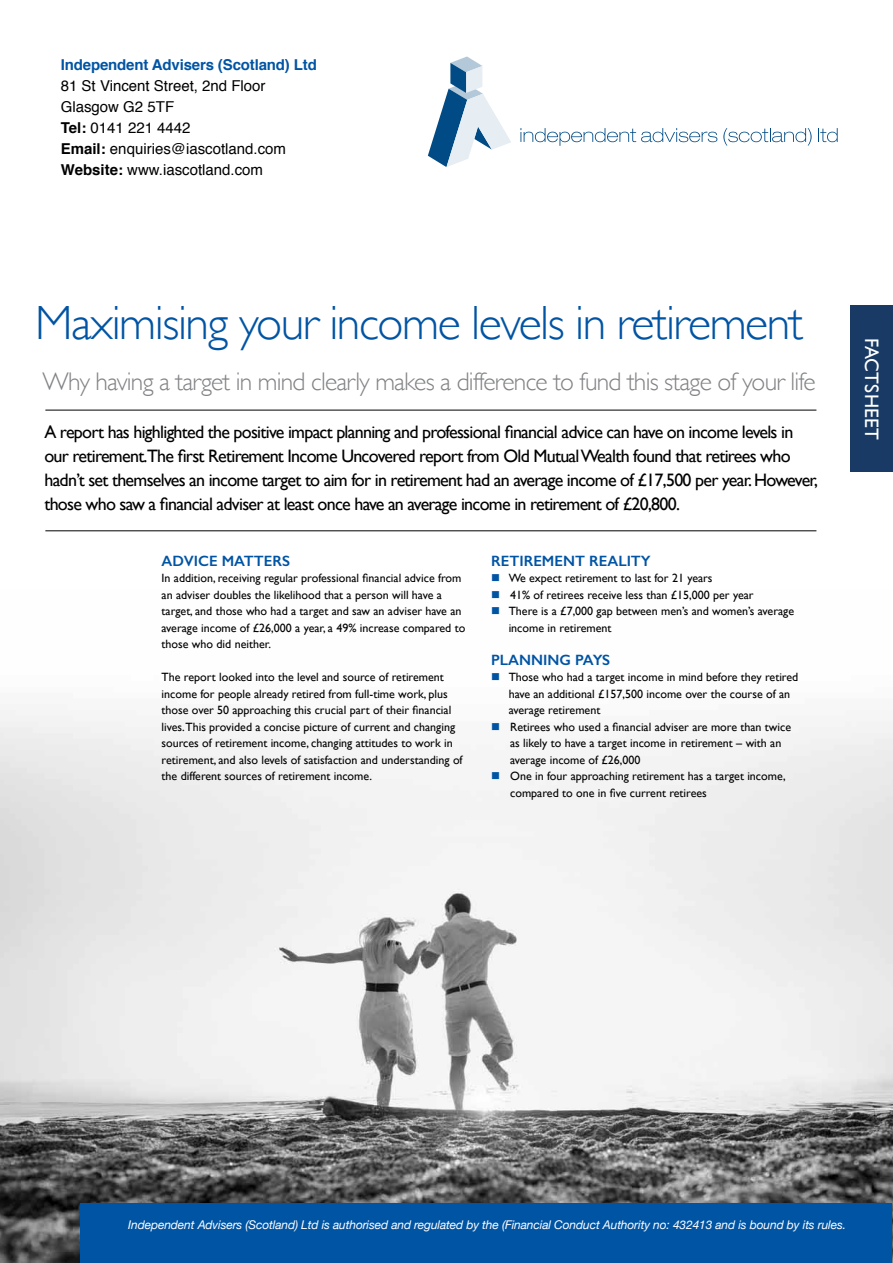
<style>
.page{position:relative;width:893px;height:1263px;background:#fff}
.page>*{position:absolute;margin:0;border:0;box-sizing:border-box;transform-origin:0 0}
.t1{font:300 48px "Gill Sans";letter-spacing:-.03em;color:#0054a4}
.t2{font:300 25.5px "Gill Sans";letter-spacing:-.03em;color:#808285}
.t3{font:19.5px "Gill Sans";letter-spacing:.01em;color:#fff}
.t4{font:18px/24px "Gill Sans";letter-spacing:-.04em;color:#000}
.t5{font:15px/21px "Helvetica";color:#000}
.t6{font:600 15px "Gill Sans";color:#0054a4}
.t7{font:700 15px "Helvetica";letter-spacing:-.01em;color:#0054a4}
.t8{font:12px/16.5px "Gill Sans";color:#000}
.t9{font:italic 12px "Helvetica Neue";letter-spacing:-.01em;color:#fff}
.s1{font-weight:700}
.s2{color:#0054a4}
</style>
<div class="page">
<img style="left:0;top:710px;width:893px;height:553px">
<div style="left:850px;top:306px;width:43px;height:166px;background:#193a64"></div>
<hr style="left:45px;top:530px;width:771px;height:1px;background:#000">
<hr style="left:45px;top:410px;width:771px;height:1px;background:#000">
<div style="left:80px;top:1203px;width:812px;height:60px;background:#0054a4"></div>
<svg style="left:428px;top:56px;width:83px;height:111px"></svg>
<svg style="left:520px;top:128px;width:197px;height:18px"></svg>
<svg style="left:723px;top:128px;width:89px;height:18px"></svg>
<svg style="left:818px;top:128px;width:20px;height:14px"></svg>
<p class="t7" style="left:61px;top:52px;width:258px">Independent Advisers (Scotland) Ltd</p>
<p class="t5" style="left:61px;top:75px;width:227px">81 St Vincent Street, 2nd Floor<br>Glasgow G2 5TF<br><span class="s1">Tel:</span> 0141 221 4442<br><span class="s1">Email:</span> enquiries@iascotland.com<br><span class="s1">Website:</span> www.iascotland.com</p>
<h1 class="t1" style="left:35px;top:285px;width:770px">Maximising your income levels in retirement</h1>
<h2 class="t2" style="left:43px;top:362px;width:775px">Why having a target in mind clearly makes a difference to fund this stage of your life</h2>
<p class="t4" style="left:44px;top:419px;width:775px">A report has highlighted the positive impact planning and professional financial advice can have on income levels in our retirement.The first Retirement Income Uncovered report from Old Mutual Wealth found that retirees who hadn’t set themselves an income target to aim for in retirement had an average income of £17,500 per year. However, those who saw a financial adviser at least once have an average income in retirement of £20,800.</p>
<p class="t6" style="left:162px;top:551px;width:130px">ADVICE MATTERS</p>
<p class="t8" style="left:162px;top:570px;width:305px">In addition, receiving regular professional financial advice from an adviser doubles the likelihood that a person will have a target, and those who had a target and saw an adviser have an average income of £26,000 a year, a 49% increase compared to those who did neither.</p>
<p class="t8" style="left:162px;top:669px;width:303px">The report looked into the level and source of retirement income for people already retired from full-time work, plus those over 50 approaching this crucial part of their financial lives.This provided a concise picture of current and changing sources of retirement income, changing attitudes to work in retirement, and also levels of satisfaction and understanding of the different sources of retirement income.</p>
<p class="t6" style="left:491px;top:551px;width:161px">RETIREMENT REALITY</p>
<p class="t8" style="left:491px;top:570px;width:223px"><span class="s2">■</span> We expect retirement to last for 21 years</p>
<p class="t8" style="left:491px;top:586px;width:264px"><span class="s2">■</span> 41% of retirees receive less than £15,000 per year</p>
<p class="t8" style="left:509px;top:603px;width:287px;text-indent:-17px"><span class="s2">■</span> There is a £7,000 gap between men’s and women’s average income in retirement</p>
<p class="t6" style="left:491px;top:650px;width:121px">PLANNING PAYS</p>
<p class="t8" style="left:509px;top:669px;width:291px;text-indent:-17px"><span class="s2">■</span> Those who had a target income in mind before they retired have an additional £157,500 income over the course of an average retirement</p>
<p class="t8" style="left:510px;top:718px;width:283px;text-indent:-19px"><span class="s2">■</span> Retirees who used a financial adviser are more than twice as likely to have a target income in retirement – with an average income of £26,000</p>
<p class="t8" style="left:510px;top:768px;width:277px;text-indent:-19px"><span class="s2">■</span> One in four approaching retirement has a target income, compared to one in five current retirees</p>
<h3 class="t3" style="left:883px;top:338px;width:103px;rotate:90deg">FACTSHEET</h3>
<p class="t9" style="left:128px;top:1216px;width:719px">Independent Advisers (Scotland) Ltd is authorised and regulated by the (Financial Conduct Authority no: 432413 and is bound by its rules.</p>
</div>
